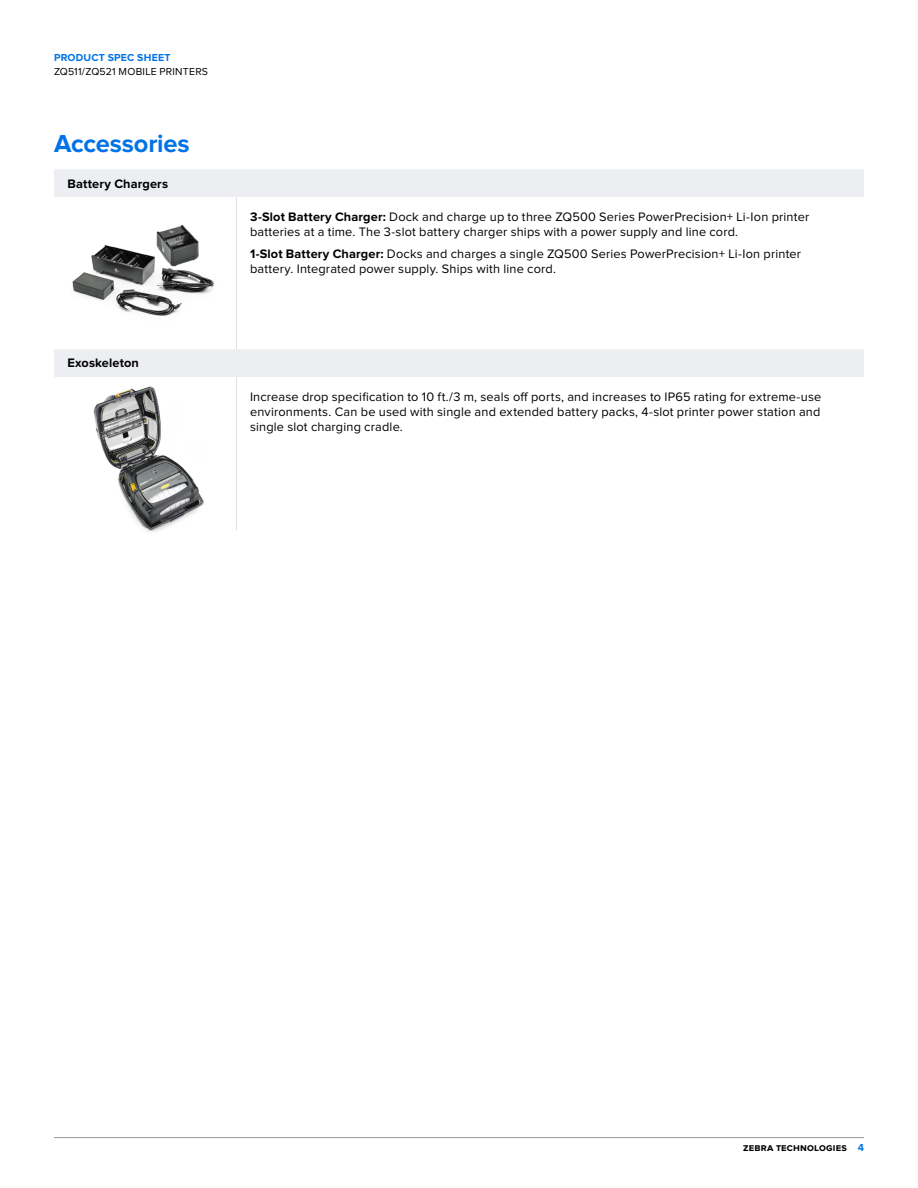
<style>
.page{position:relative;width:918px;height:1188px;background:#fff}
.page>*{position:absolute;margin:0;border:0;box-sizing:border-box;transform-origin:0 0}
.t1{font:700 25.5px "Proxima Nova";color:#0073e6}
.t2{font:12.75px/15px "Proxima Nova";letter-spacing:.015em;color:#000}
.t3{font:700 12.75px "Proxima Nova";letter-spacing:.005em;color:#000}
.t4{font:10.5px "Proxima Nova";letter-spacing:.02em;color:#000}
.t5{font:700 10.5px "Proxima Nova";letter-spacing:.015em;color:#000}
.t6{font:700 10.5px "Proxima Nova";letter-spacing:.02em;color:#0073e6}
.s1{font-weight:700}
.s2{color:#0073e6}
</style>
<div class="page">
<div style="left:54px;top:169px;width:810px;height:28px;background:#eceef2"></div>
<div style="left:54px;top:349px;width:810px;height:28px;background:#eceef2"></div>
<hr style="left:236px;top:197px;width:1px;height:152px;background:#e1e2e6">
<hr style="left:236px;top:377px;width:1px;height:154px;background:#e1e2e6">
<img style="left:72px;top:224px;width:142px;height:92px">
<img style="left:93px;top:386px;width:111px;height:146px">
<hr style="left:54px;top:1137px;width:810px;height:1px;background:#989899">
<p class="t6" style="left:54px;top:51px;width:118px">PRODUCT SPEC SHEET</p>
<p class="t4" style="left:54px;top:67px;width:156px">ZQ511/ZQ521 MOBILE PRINTERS</p>
<h1 class="t1" style="left:54px;top:129px;width:137px">Accessories</h1>
<p class="t3" style="left:68px;top:176px;width:102px">Battery Chargers</p>
<p class="t3" style="left:68px;top:356px;width:73px">Exoskeleton</p>
<p class="t2" style="left:250px;top:210px;width:561px"><span class="s1">3-Slot Battery Charger:</span> Dock and charge up to three ZQ500 Series PowerPrecision+ Li-Ion printer batteries at a time. The 3-slot battery charger ships with a power supply and line cord.</p>
<p class="t2" style="left:250px;top:247px;width:553px"><span class="s1">1-Slot Battery Charger:</span> Docks and charges a single ZQ500 Series PowerPrecision+ Li-Ion printer battery. Integrated power supply. Ships with line cord.</p>
<p class="t2" style="left:250px;top:389px;width:573px;text-align:justify">Increase drop specification to 10 ft./3 m, seals off ports, and increases to IP65 rating for extreme-use environments. Can be used with single and extended battery packs, 4-slot printer power station and single slot charging cradle.</p>
<p class="t5" style="left:743px;top:1142px;width:122px">zebra technologies <span class="s2">4</span></p>
</div>
